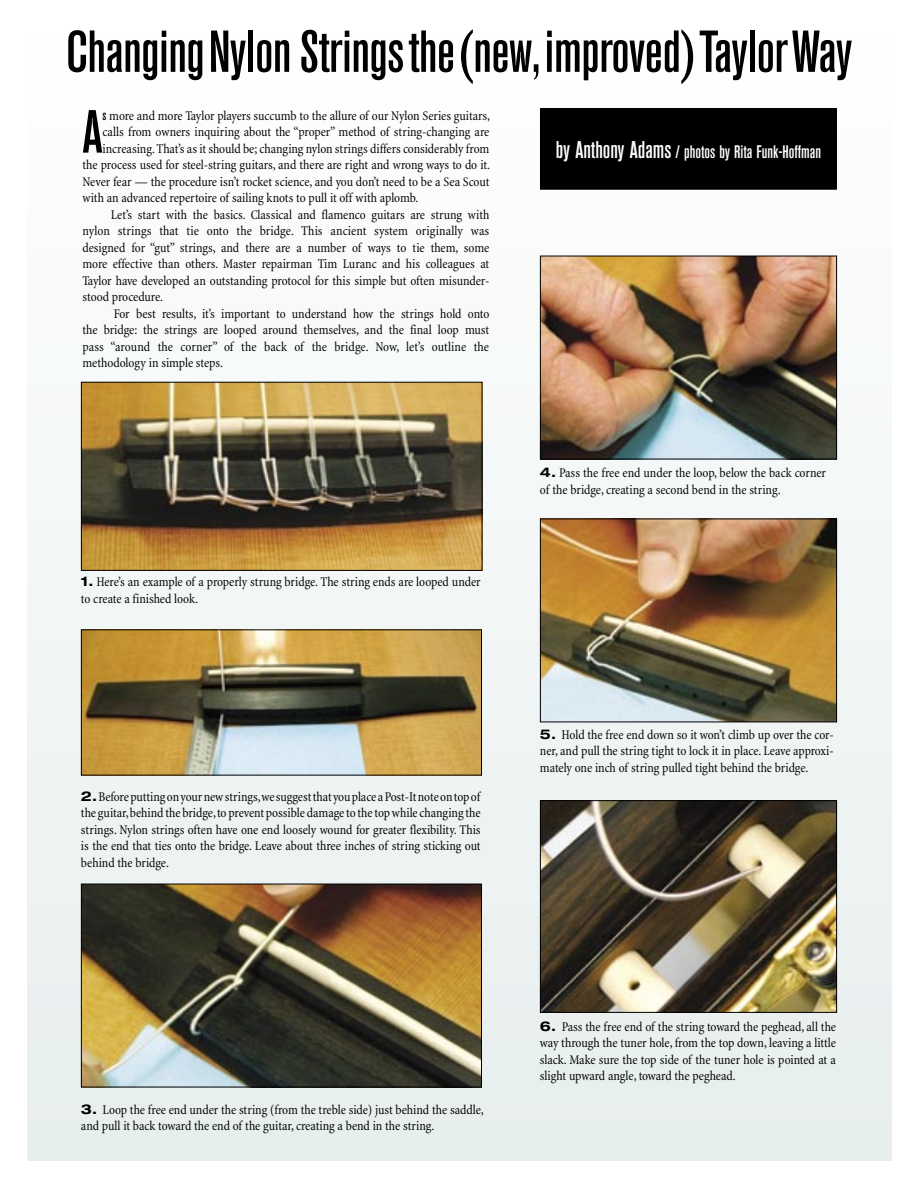
<style>
.page{position:relative;width:918px;height:1188px;background:#fff}
.page>*{position:absolute;margin:0;border:0;box-sizing:border-box;transform-origin:0 0}
.t1{font:500 condensed 60.3px "Akzidenz Grotesk BE";color:#000}
.t2{font:500 condensed 58.5px "Akzidenz Grotesk BE";letter-spacing:-.005em;color:#000}
.t3{font:500 condensed 18px "Akzidenz Grotesk BE";color:#fff}
.t4{font:condensed 13.5px/16.5px "Minion";letter-spacing:-.005em;color:#000;text-align:justify}
.s1{font-family:"Akzidenz Grotesk BE";font-weight:500}
.s2{font-family:"Helvetica Neue";font-weight:700;font-stretch:expanded}
.s3{font-size:24px}
</style>
<div class="page">
<div style="left:27px;top:29px;width:864px;height:1132px;background:linear-gradient(to right,#f2f5f5,#f1f5f4)"></div>
<img style="left:83px;top:384px;width:397px;height:185px">
<div style="left:81px;top:382px;width:401px;height:189px;border:1px solid #000"></div>
<img style="left:542px;top:258px;width:293px;height:199px">
<div style="left:540px;top:256px;width:297px;height:203px;border:1px solid #000"></div>
<img style="left:542px;top:521px;width:293px;height:199px">
<div style="left:540px;top:519px;width:297px;height:203px;border:1px solid #000"></div>
<img style="left:542px;top:802px;width:293px;height:209px">
<div style="left:540px;top:800px;width:297px;height:213px;border:1px solid #000"></div>
<img style="left:83px;top:631px;width:397px;height:142px">
<img style="left:83px;top:886px;width:397px;height:199px">
<div style="left:81px;top:884px;width:401px;height:203px;border:1px solid #000"></div>
<div style="left:541px;top:109px;width:295px;height:80px;background:#000"></div>
<div style="left:540px;top:108px;width:297px;height:82px;border:2px solid #000"></div>
<p class="t2" style="left:66px;top:19px;width:788px">Changing Nylon Strings the (new, improved) Taylor Way</p>
<p class="t1" style="left:82px;top:99px;width:22px">A</p>
<p class="t4" style="left:103px;top:107px;width:389px"><span class="s1">s</span> more and more Taylor players succumb to the allure of our Nylon Series guitars,</p>
<p class="t4" style="left:103px;top:124px;width:388px">calls from owners inquiring about the “proper” method of string-changing are</p>
<p class="t4" style="left:103px;top:140px;width:388px">increasing. That’s as it should be; changing nylon strings differs considerably from</p>
<p class="t4" style="left:82px;top:157px;width:409px">the process used for steel-string guitars, and there are right and wrong ways to do it.</p>
<p class="t4" style="left:82px;top:173px;width:408px">Never fear — the procedure isn’t rocket science, and you don’t need to be a Sea Scout</p>
<p class="t4" style="left:82px;top:190px;width:338px">with an advanced repertoire of sailing knots to pull it off with aplomb.</p>
<p class="t4" style="left:82px;top:206px;width:408px;text-indent:28px">Let’s start with the basics. Classical and flamenco guitars are strung with nylon strings that tie onto the bridge. This ancient system originally was designed for “gut” strings, and there are a number of ways to tie them, some more effective than others. Master repairman Tim Luranc and his colleagues at Taylor have developed an outstanding protocol for this simple but often misunder&shy;stood procedure.</p>
<p class="t4" style="left:82px;top:305px;width:408px;text-indent:31px">For best results, it’s important to understand how the strings hold onto the bridge: the strings are looped around themselves, and the final loop must pass “around the corner” of the back of the bridge. Now, let’s outline the methodology in simple steps.</p>
<p class="t4" style="left:81px;top:574px;width:401px"><span class="s2">1.</span> Here’s an example of a properly strung bridge. The string ends are looped under to create a finished look.</p>
<p class="t4" style="left:81px;top:789px;width:401px"><span class="s2">2.</span> Before putting on your new strings, we suggest that you place a Post-It note on top of the guitar, behind the bridge, to prevent possible damage to the top while changing the strings. Nylon strings often have one end loosely wound for greater flexibility. This is the end that ties onto the bridge. Leave about three inches of string sticking out behind the bridge.</p>
<p class="t3" style="left:556px;top:142px;width:267px"><span class="s3">by Anthony Adams</span> / photos by Rita Funk-Hoffman</p>
<p class="t4" style="left:540px;top:465px;width:288px"><span class="s2">4.</span> Pass the free end under the loop, below the back corner of the bridge, creating a second bend in the string.</p>
<p class="t4" style="left:540px;top:726px;width:295px"><span class="s2">5.</span> Hold the free end down so it won’t climb up over the cor&shy;ner, and pull the string tight to lock it in place. Leave approxi&shy;mately one inch of string pulled tight behind the bridge.</p>
<p class="t4" style="left:81px;top:1101px;width:404px"><span class="s2">3.</span> Loop the free end under the string (from the treble side) just behind the saddle, and pull it back toward the end of the guitar, creating a bend in the string.</p>
<p class="t4" style="left:540px;top:1018px;width:298px"><span class="s2">6.</span> Pass the free end of the string toward the peghead, all the way through the tuner hole, from the top down, leaving a little slack. Make sure the top side of the tuner hole is pointed at a slight upward angle, toward the peghead.</p>
</div>
